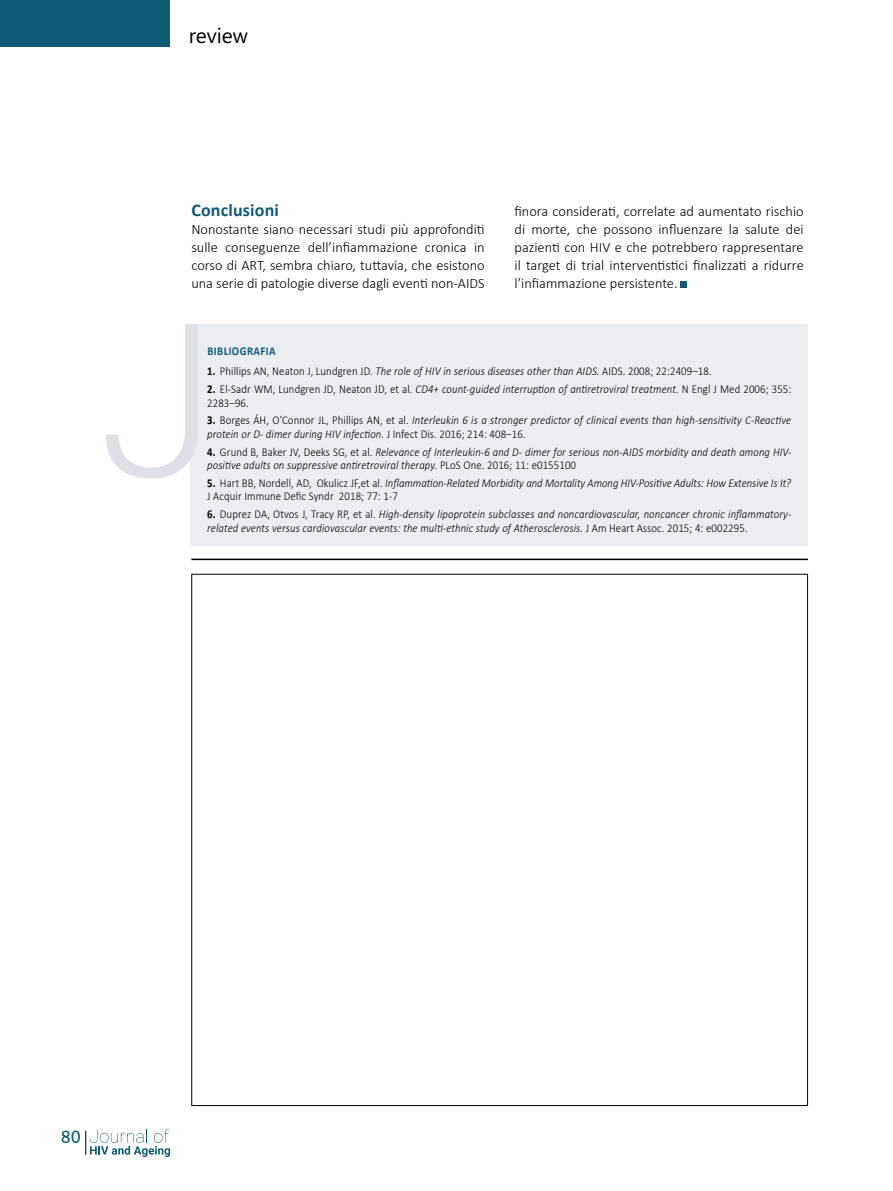
<style>
.page{position:relative;width:893px;height:1191px;background:#fff}
.page>*{position:absolute;margin:0;border:0;box-sizing:border-box;transform-origin:0 0}
.t1{font:21px "Segoe WP";color:#000}
.t2{font:700 18px "Calibri";letter-spacing:.01em;color:#115b74}
.t3{font:18px "Ubuntu";color:#0f5b73}
.t4{font:300 14.4px/18px "Calibri";color:#000;text-align:justify}
.t5{font:italic 300 12px/13.5px "Calibri";letter-spacing:.01em;color:#000;scale:.9 1}
.t6{font:300 12px/13.5px "Calibri";letter-spacing:.01em;color:#000;scale:.9 1}
.t7{font:700 12px "Calibri";letter-spacing:.04em;color:#115b74;scale:.9 1}
.s1{font-weight:700}
.s2{font-style:italic}
.s3{font-weight:700;font-style:normal}
.s4{font-style:normal}
</style>
<div class="page">
<div style="left:0;top:0;width:170px;height:47px;background:#0f5b73"></div>
<svg style="left:85px;top:1128px;width:85px;height:29px"></svg>
<div style="left:681px;top:281px;width:6px;height:7px;background:#115b74"></div>
<hr style="left:191px;top:558px;width:617px;height:2px;background:#000">
<div style="left:191px;top:324px;width:617px;height:221px;background:#eaedf1"></div>
<svg style="left:106px;top:324px;width:92px;height:154px"></svg>
<h1 class="t1" style="left:189px;top:21px;width:61px">review</h1>
<h2 class="t2" style="left:191px;top:199px;width:89px">Conclusioni</h2>
<p class="t4" style="left:191px;top:220px;width:295px">Nonostante siano necessari studi più approfonditi sulle conseguenze dell’infiammazione cronica in corso di ART, sembra chiaro, tuttavia, che esistono una serie di patologie diverse dagli eventi non-AIDS</p>
<p class="t4" style="left:514px;top:202px;width:291px">finora considerati, correlate ad aumentato rischio di morte, che possono influenzare la salute dei pazienti con HIV e che potrebbero rappresentare il target di trial interventistici finalizzati a ridurre l’infiammazione persistente.</p>
<p class="t7" style="left:207px;top:343px;width:77px">BIBLIOGRAFIA</p>
<p class="t6" style="left:207px;top:364px;width:562px"><span class="s1">1.</span> Phillips AN, Neaton J, Lundgren JD. <span class="s2">The role of HIV in serious diseases other than AIDS.</span> AIDS. 2008; 22:2409–18.</p>
<p class="t6" style="left:207px;top:382px;width:650px"><span class="s1">2.</span> El-Sadr WM, Lundgren JD, Neaton JD, et al. <span class="s2">CD4+ count-guided interruption of antiretroviral treatment.</span> N Engl J Med 2006; 355:<br>2283–96.</p>
<p class="t5" style="left:207px;top:413px;width:650px"><span class="s3">3.</span> <span class="s4">Borges ÁH, O’Connor JL, Phillips AN, et al.</span> Interleukin 6 is a stronger predictor of clinical events than high-sensitivity C-Reactive protein or D- dimer during HIV infection. <span class="s4">J Infect Dis. 2016; 214: 408–16.</span></p>
<p class="t5" style="left:207px;top:445px;width:650px"><span class="s3">4.</span> <span class="s4">Grund B, Baker JV, Deeks SG, et al.</span> Relevance of Interleukin-6 and D- dimer for serious non-AIDS morbidity and death among HIV&shy;positive adults on suppressive antiretroviral therapy. <span class="s4">PLoS One. 2016; 11: e0155100</span></p>
<p class="t5" style="left:207px;top:476px;width:650px"><span class="s3">5.</span> <span class="s4">Hart BB, Nordell, AD, Okulicz JF,et al.</span> Inflammation-Related Morbidity and Mortality Among HIV-Positive Adults: How Extensive Is It?<br><span class="s4">J Acquir Immune Defic Syndr 2018; 77: 1-7</span></p>
<p class="t5" style="left:207px;top:507px;width:650px"><span class="s3">6.</span> <span class="s4">Duprez DA, Otvos J, Tracy RP, et al.</span> High-density lipoprotein subclasses and noncardiovascular, noncancer chronic inflammatory&shy;related events versus cardiovascular events: the multi-ethnic study of Atherosclerosis. <span class="s4">J Am Heart Assoc. 2015; 4: e002295.</span></p>
<h2 class="t3" style="left:61px;top:1125px;width:22px">80</h2>
</div>
